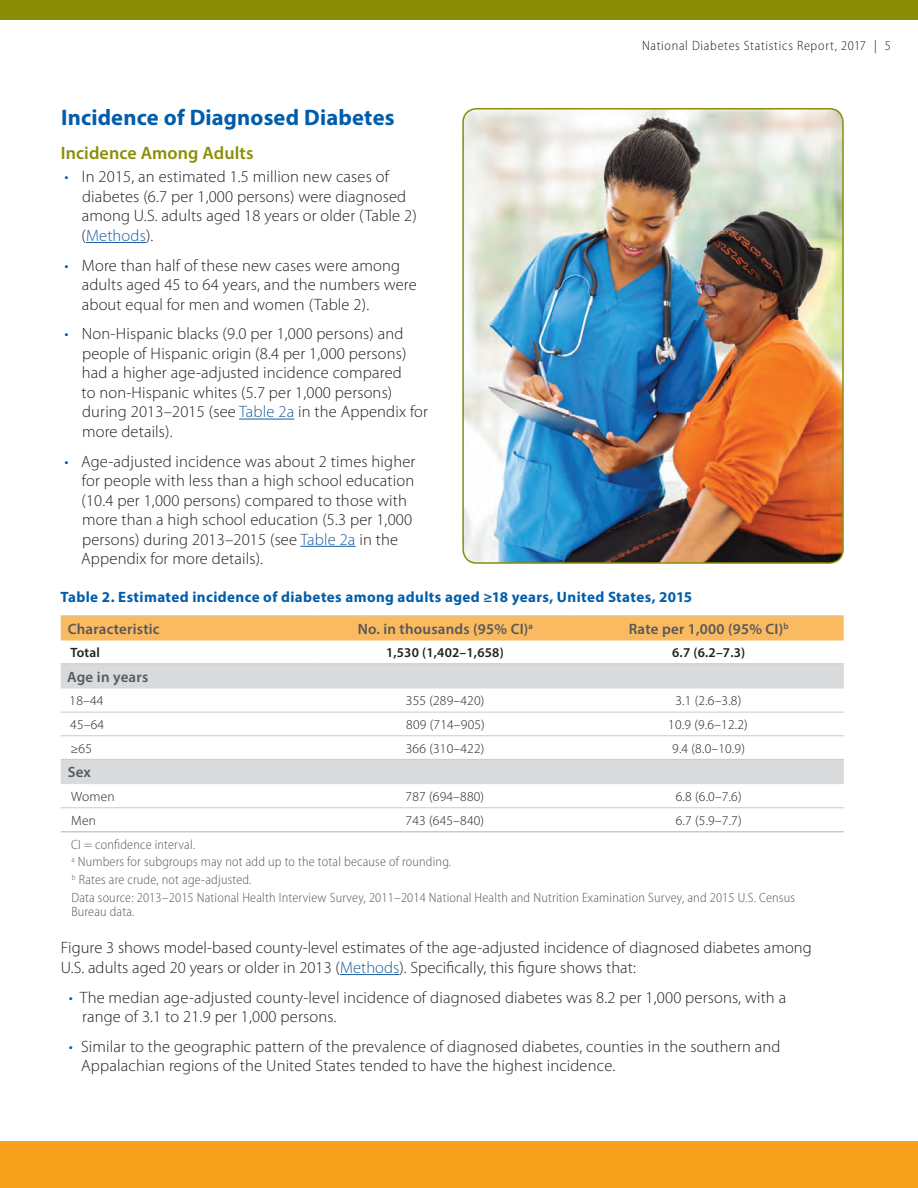
<style>
.page{position:relative;width:918px;height:1188px;background:#fff}
.page>*{position:absolute;margin:0;border:0;box-sizing:border-box;transform-origin:0 0}
.Footnote{font:700 22.5px "Myriad Pro";letter-spacing:.005em;color:#015dab}
.t1{font:600 18px "Myriad Pro";letter-spacing:.005em;color:#8a8d06}
.Body_2{font:300 16.5px/19.5px "Myriad Pro";letter-spacing:.01em;color:#231f20}
.Figures___Tables{font:700 15px "Myriad Pro";letter-spacing:.025em;color:#015dab}
.Table_Header_1{font:600 15px "Myriad Pro";letter-spacing:.015em;color:#57585a}
.Table_Header_2{font:600 15px "Myriad Pro";letter-spacing:.015em;color:#57585a}
.Table_Footer{font:300 semi-condensed 13.5px/14.2px "Myriad Pro";letter-spacing:.015em;color:#57585a}
.Table_Body{font:300 13.5px "Myriad Pro";letter-spacing:.015em;color:#231f20}
.t2{font:300 semi-condensed 13.5px "Myriad Pro";letter-spacing:.05em;color:#231f20}
.Table_Body-2{font:600 13.5px "Myriad Pro";letter-spacing:.015em;color:#231f20}
.Table_Body_L1{font:300 13.5px "Myriad Pro";letter-spacing:.015em;color:#231f20}
.Table_Body_L1-2{font:600 13.5px "Myriad Pro";letter-spacing:.015em;color:#231f20}
.s1{color:#015dab}
.s2{color:#175d9e}
</style>
<div class="page">
<div style="left:0;top:0;width:918px;height:20px;background:#8a8d06"></div>
<div style="left:0;top:1141px;width:918px;height:47px;background:#f6a01b"></div>
<hr style="left:86px;top:242px;width:60px;height:1px;background:#175d9e">
<hr style="left:239px;top:419px;width:55px;height:1px;background:#175d9e">
<hr style="left:300px;top:546px;width:56px;height:1px;background:#175d9e">
<hr style="left:340px;top:974px;width:59px;height:1px;background:#175d9e">
<svg style="left:61px;top:616px;width:783px;height:25px;background:#f9bb65"></svg>
<svg style="left:61px;top:664px;width:783px;height:120px"></svg>
<hr style="left:61px;top:615px;width:256px;height:1px;background:#c9cacc">
<hr style="left:317px;top:615px;width:257px;height:1px;background:#c9cacc">
<hr style="left:574px;top:615px;width:270px;height:1px;background:#c9cacc">
<hr style="left:61px;top:712px;width:256px;height:1px;background:#c9cacc">
<hr style="left:574px;top:712px;width:270px;height:1px;background:#c9cacc">
<hr style="left:61px;top:735px;width:256px;height:1px;background:#c9cacc">
<hr style="left:317px;top:735px;width:257px;height:1px;background:#c9cacc">
<hr style="left:574px;top:735px;width:270px;height:1px;background:#c9cacc">
<hr style="left:61px;top:807px;width:256px;height:1px;background:#c9cacc">
<hr style="left:317px;top:807px;width:257px;height:1px;background:#c9cacc">
<hr style="left:574px;top:807px;width:270px;height:1px;background:#c9cacc">
<hr style="left:61px;top:831px;width:256px;height:2px;background:#c9cacc">
<hr style="left:317px;top:831px;width:257px;height:2px;background:#c9cacc">
<hr style="left:574px;top:831px;width:270px;height:2px;background:#c9cacc">
<hr style="left:317px;top:712px;width:257px;height:1px;background:#c9cacc">
<hr style="left:61px;top:663px;width:256px;height:1px;background:#c9cacc">
<hr style="left:317px;top:663px;width:257px;height:1px;background:#c9cacc">
<hr style="left:574px;top:663px;width:270px;height:1px;background:#c9cacc">
<hr style="left:61px;top:759px;width:256px;height:1px;background:#c9cacc">
<hr style="left:317px;top:759px;width:257px;height:1px;background:#c9cacc">
<hr style="left:574px;top:759px;width:270px;height:1px;background:#c9cacc">
<img style="left:464px;top:110px;width:378px;height:451px">
<div style="left:462px;top:108px;width:382px;height:456px;border:2px solid #8a8d06;border-radius:14px"></div>
<p class="t2" style="left:642px;top:38px;width:250px">National Diabetes Statistics Report, 2017 | 5</p>
<p class="Footnote" style="left:61px;top:103px;width:335px">Incidence of Diagnosed Diabetes</p>
<h4 class="t1" style="left:61px;top:142px;width:194px">Incidence Among Adults</h4>
<p class="Body_2" style="left:82px;top:167px;width:337px;text-indent:-17px"><span class="s1">•</span> In 2015, an estimated 1.5 million new cases of diabetes (6.7 per 1,000 persons) were diagnosed among U.S. adults aged 18 years or older (Table 2) (<span class="s2">Methods</span>).</p>
<p class="Body_2" style="left:82px;top:256px;width:337px;text-indent:-17px"><span class="s1">•</span> More than half of these new cases were among adults aged 45 to 64 years, and the numbers were about equal for men and women (Table 2).</p>
<p class="Body_2" style="left:82px;top:324px;width:348px;text-indent:-17px"><span class="s1">•</span> Non-Hispanic blacks (9.0 per 1,000 persons) and people of Hispanic origin (8.4 per 1,000 persons) had a higher age-adjusted incidence compared<br>to non-Hispanic whites (5.7 per 1,000 persons) during 2013–2015 (see <span class="s2">Table 2a</span> in the Appendix for more details).</p>
<p class="Body_2" style="left:81px;top:452px;width:336px;text-indent:-17px"><span class="s1">•</span> Age-adjusted incidence was about 2 times higher for people with less than a high school education (10.4 per 1,000 persons) compared to those with more than a high school education (5.3 per 1,000 persons) during 2013–2015 (see <span class="s2">Table 2a</span> in the Appendix for more details).</p>
<p class="Figures___Tables" style="left:60px;top:588px;width:633px">Table 2. Estimated incidence of diabetes among adults aged ≥18 years, United States, 2015</p>
<p class="Table_Header_1" style="left:68px;top:619px;width:93px">Characteristic</p>
<p class="Table_Header_1" style="left:358px;top:619px;width:177px">No. in thousands (95% CI)<sup>a</sup></p>
<p class="Table_Header_1" style="left:629px;top:619px;width:161px">Rate per 1,000 (95% CI)<sup>b</sup></p>
<p class="Table_Body_L1-2" style="left:70px;top:644px;width:31px">Total</p>
<p class="Table_Body-2" style="left:386px;top:644px;width:119px">1,530 (1,402–1,658)</p>
<p class="Table_Body-2" style="left:672px;top:644px;width:75px">6.7 (6.2–7.3)</p>
<p class="Table_Header_2" style="left:67px;top:667px;width:83px">Age in years</p>
<p class="Table_Body_L1" style="left:70px;top:693px;width:35px">18–44</p>
<p class="Table_Body" style="left:406px;top:693px;width:80px">355 (289–420)</p>
<p class="Table_Body" style="left:675px;top:693px;width:67px">3.1 (2.6–3.8)</p>
<p class="Table_Body_L1" style="left:70px;top:717px;width:35px">45–64</p>
<p class="Table_Body" style="left:406px;top:717px;width:80px">809 (714–905)</p>
<p class="Table_Body" style="left:668px;top:717px;width:81px">10.9 (9.6–12.2)</p>
<p class="Table_Body_L1" style="left:70px;top:741px;width:23px">≥65</p>
<p class="Table_Body" style="left:406px;top:741px;width:80px">366 (310–422)</p>
<p class="Table_Body" style="left:672px;top:741px;width:74px">9.4 (8.0–10.9)</p>
<p class="Table_Header_2" style="left:68px;top:763px;width:25px">Sex</p>
<p class="Table_Body_L1" style="left:71px;top:789px;width:45px">Women</p>
<p class="Table_Body" style="left:406px;top:789px;width:80px">787 (694–880)</p>
<p class="Table_Body" style="left:676px;top:789px;width:67px">6.8 (6.0–7.6)</p>
<p class="Table_Body_L1" style="left:71px;top:813px;width:26px">Men</p>
<p class="Table_Body" style="left:406px;top:813px;width:80px">743 (645–840)</p>
<p class="Table_Body" style="left:676px;top:813px;width:67px">6.7 (5.9–7.7)</p>
<p class="Table_Footer" style="left:71px;top:837px;width:125px">CI = confidence interval.</p>
<p class="Table_Footer" style="left:71px;top:855px;width:381px"><sup>a</sup> Numbers for subgroups may not add up to the total because of rounding.</p>
<p class="Table_Footer" style="left:72px;top:873px;width:181px"><sup>b</sup> Rates are crude, not age-adjusted.</p>
<p class="Table_Footer" style="left:71px;top:891px;width:725px">Data source: 2013–2015 National Health Interview Survey, 2011–2014 National Health and Nutrition Examination Survey, and 2015 U.S. Census<br>Bureau data.</p>
<p class="Body_2" style="left:61px;top:938px;width:753px">Figure 3 shows model-based county-level estimates of the age-adjusted incidence of diagnosed diabetes among<br>U.S. adults aged 20 years or older in 2013 (<span class="s2">Methods</span>). Specifically, this figure shows that:</p>
<p class="Body_2" style="left:82px;top:988px;width:706px;text-indent:-13px"><span class="s1">•</span> The median age-adjusted county-level incidence of diagnosed diabetes was 8.2 per 1,000 persons, with a range of 3.1 to 21.9 per 1,000 persons.</p>
<p class="Body_2" style="left:81px;top:1037px;width:701px;text-indent:-12px"><span class="s1">•</span> Similar to the geographic pattern of the prevalence of diagnosed diabetes, counties in the southern and<br>Appalachian regions of the United States tended to have the highest incidence.</p>
</div>
